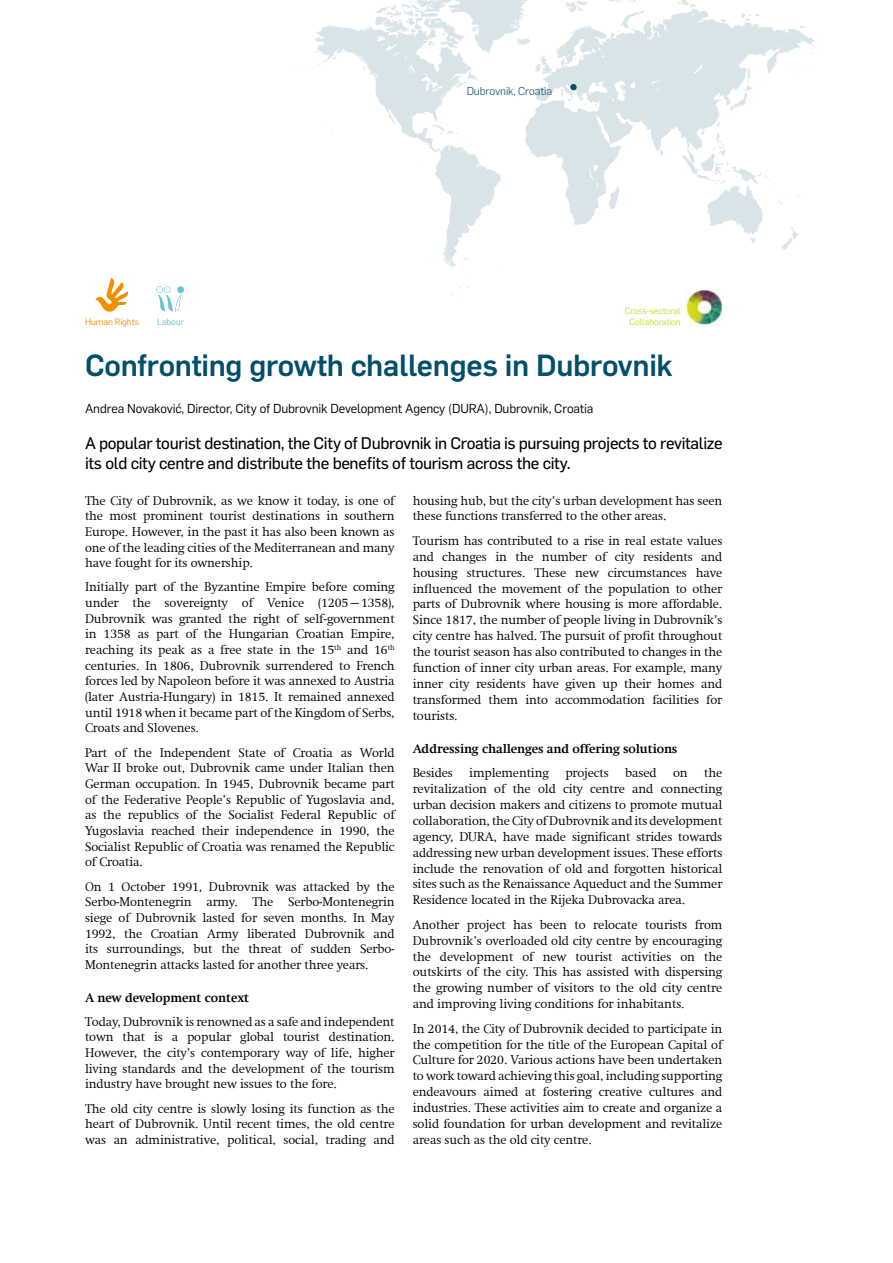
<style>
.page{position:relative;width:893px;height:1263px;background:#fff}
.page>*{position:absolute;margin:0;border:0;box-sizing:border-box;transform-origin:0 0}
.t1{font:500 30px "Flama";letter-spacing:-.01em;color:#004f6c}
.t2{font:16.5px/19.5px "Flama Basic";letter-spacing:-.02em;color:#000}
.t3{font:300 12.75px/15.9px "Swift Com";letter-spacing:-.01em;color:#000;text-align:justify}
.t4{font:12.75px "Flama";letter-spacing:-.01em;color:#000}
.t5{font:700 12.75px "Swift Com";letter-spacing:-.01em;color:#000}
.t6{font:300 11.25px "Flama";letter-spacing:-.01em;color:#004f6c}
.t7{font:9px/10.8px "Flama";letter-spacing:-.01em;color:#cadb2a;text-align:center}
.t8{font:9px "Flama";letter-spacing:-.01em;color:#f39200}
.t9{font:9px "Flama";letter-spacing:-.01em;color:#61c3d9}
</style>
<div class="page">
<svg style="left:313px;top:0;width:503px;height:295px"></svg>
<div style="left:570px;top:84px;width:7px;height:6px;background:#004f6c;border-radius:50%"></div>
<svg style="left:95px;top:278px;width:33px;height:34px"></svg>
<div style="left:156px;top:286px;width:7px;height:7px;background:#a7dde9;border-radius:50%"></div>
<svg style="left:157px;top:287px;width:25px;height:25px"></svg>
<img style="left:685px;top:288px;width:37px;height:38px">
<p class="t6" style="left:467px;top:83px;width:87px">Dubrovnik, Croatia</p>
<p class="t7" style="left:625px;top:305px;width:58px">Cross-sectoral<br>Collaboration</p>
<p class="t8" style="left:85px;top:316px;width:56px">Human Rights</p>
<p class="t9" style="left:157px;top:316px;width:28px">Labour</p>
<h1 class="t1" style="left:85px;top:344px;width:589px">Confronting growth challenges in Dubrovnik</h1>
<p class="t4" style="left:85px;top:399px;width:510px">Andrea Novaković, Director, City of Dubrovnik Development Agency (DURA), Dubrovnik, Croatia</p>
<p class="t2" style="left:85px;top:432px;width:639px">A popular tourist destination, the City of Dubrovnik in Croatia is pursuing projects to revitalize its old city centre and distribute the benefits of tourism across the city.</p>
<p class="t3" style="left:85px;top:492px;width:311px">The City of Dubrovnik, as we know it today, is one of the most prominent tourist destinations in southern Europe. However, in the past it has also been known as one of the leading cities of the Mediterranean and many have fought for its ownership.</p>
<p class="t3" style="left:85px;top:579px;width:311px">Initially part of the Byzantine Empire before coming under the sovereignty of Venice (1205–1358), Dubrovnik was granted the right of self-government in 1358 as part of the Hungarian Croatian Empire, reaching its peak as a free state in the 15<sup>th</sup> and 16<sup>th </sup>centuries. In 1806, Dubrovnik surrendered to French forces led by Napoleon before it was annexed to Austria (later Austria-Hungary) in 1815. It remained annexed until 1918 when it became part of the Kingdom of Serbs, Croats and Slovenes.</p>
<p class="t3" style="left:85px;top:744px;width:311px">Part of the Independent State of Croatia as World War II broke out, Dubrovnik came under Italian then German occupation. In 1945, Dubrovnik became part of the Federative People’s Republic of Yugoslavia and, as the republics of the Socialist Federal Republic of Yugoslavia reached their independence in 1990, the Socialist Republic of Croatia was renamed the Republic of Croatia.</p>
<p class="t3" style="left:85px;top:878px;width:311px">On 1 October 1991, Dubrovnik was attacked by the Serbo-Montenegrin army. The Serbo-Montenegrin siege of Dubrovnik lasted for seven months. In May 1992, the Croatian Army liberated Dubrovnik and its surroundings, but the threat of sudden Serbo-Montenegrin attacks lasted for another three years.</p>
<p class="t5" style="left:85px;top:990px;width:166px">A new development context</p>
<p class="t3" style="left:85px;top:1014px;width:311px">Today, Dubrovnik is renowned as a safe and independent town that is a popular global tourist destination.<br>However, the city’s contemporary way of life, higher living standards and the development of the tourism industry have brought new issues to the fore.</p>
<p class="t3" style="left:85px;top:1100px;width:311px">The old city centre is slowly losing its function as the heart of Dubrovnik. Until recent times, the old centre was an administrative, political, social, trading and</p>
<p class="t3" style="left:413px;top:492px;width:311px">housing hub, but the city’s urban development has seen these functions transferred to the other areas.</p>
<p class="t3" style="left:413px;top:533px;width:311px">Tourism has contributed to a rise in real estate values and changes in the number of city residents and housing structures. These new circumstances have influenced the movement of the population to other parts of Dubrovnik where housing is more affordable.<br>Since 1817, the number of people living in Dubrovnik’s city centre has halved. The pursuit of profit throughout the tourist season has also contributed to changes in the function of inner city urban areas. For example, many inner city residents have given up their homes and transformed them into accommodation facilities for tourists.</p>
<p class="t5" style="left:413px;top:741px;width:266px">Addressing challenges and offering solutions</p>
<p class="t3" style="left:413px;top:765px;width:42px">Besides</p>
<p class="t3" style="left:469px;top:765px;width:81px">implementing</p>
<p class="t3" style="left:565px;top:765px;width:45px">projects</p>
<p class="t3" style="left:625px;top:765px;width:33px">based</p>
<p class="t3" style="left:673px;top:765px;width:16px">on</p>
<p class="t3" style="left:413px;top:765px;width:311px;text-indent:292px">the revitalization of the old city centre and connecting urban decision makers and citizens to promote mutual collaboration, the City of Dubrovnik and its development agency, DURA, have made significant strides towards addressing new urban development issues. These efforts include the renovation of old and forgotten historical sites such as the Renaissance Aqueduct and the Summer Residence located in the Rijeka Dubrovacka area.</p>
<p class="t3" style="left:413px;top:916px;width:311px">Another project has been to relocate tourists from Dubrovnik’s overloaded old city centre by encouraging the development of new tourist activities on the outskirts of the city. This has assisted with dispersing the growing number of visitors to the old city centre and improving living conditions for inhabitants.</p>
<p class="t3" style="left:413px;top:1020px;width:311px">In 2014, the City of Dubrovnik decided to participate in the competition for the title of the European Capital of Culture for 2020. Various actions have been undertaken to work toward achieving this goal, including supporting endeavours aimed at fostering creative cultures and industries. These activities aim to create and organize a solid foundation for urban development and revitalize areas such as the old city centre.</p>
</div>
